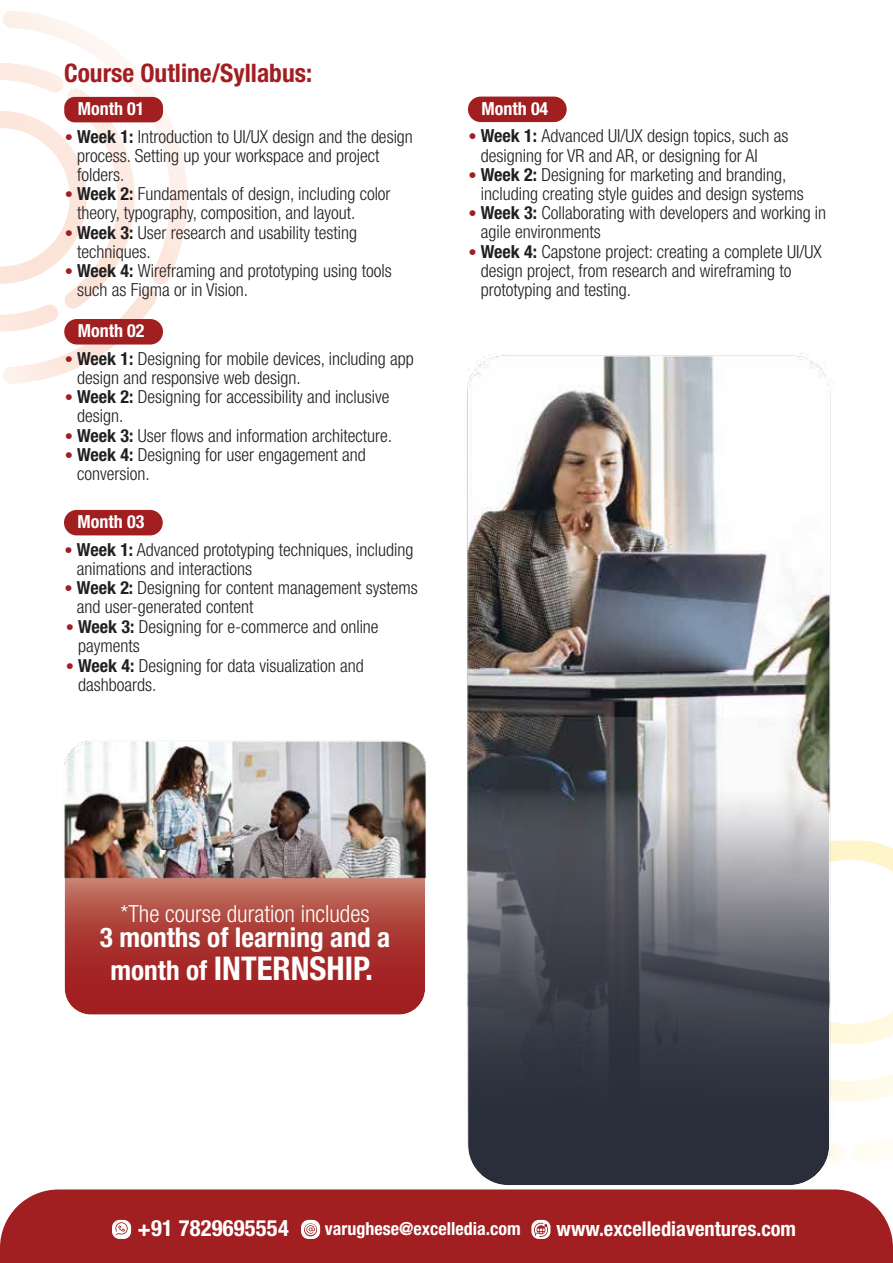
<style>
.page{position:relative;width:893px;height:1263px;background:#fff}
.page>*{position:absolute;margin:0;border:0;box-sizing:border-box;transform-origin:0 0}
.t1{font:700 condensed 32.7px "Helvetica Neue LT Std";color:#fff}
.t2{font:700 condensed 27.3px "Helvetica Neue LT Std";color:#fff}
.t3{font:700 condensed 25.5px "Helvetica Neue LT Std";color:#a11e21}
.t4{font:300 condensed 23.7px "Helvetica Neue LT Std";color:#fff}
.t5{font:700 condensed 22.5px "Helvetica Neue LT Std";letter-spacing:.01em;color:#fff}
.t6{font:700 condensed 20.4px "Helvetica Neue LT Std";color:#fff}
.t7{font:300 condensed 18px/19.2px "Helvetica Neue LT Std";color:#221f20}
.t8{font:700 condensed 18px "Helvetica Neue LT Std";color:#fff}
.s1{font-size:16.5px;color:#a11e21}
.s2{font-weight:700}
.s3{font-size:27.3px}
</style>
<div class="page">
<div style="left:468px;top:97px;width:99px;height:25px;background:#a11e21;border-radius:13px"></div>
<div style="left:0;top:1189px;width:893px;height:74px;background:#a11e21"></div>
<svg style="left:0;top:11px;width:176px;height:373px"></svg>
<svg style="left:65px;top:943px;width:210px;height:72px;background:#a52929"></svg>
<img style="left:64px;top:740px;width:211px;height:203px">
<img style="left:275px;top:118px;width:618px;height:1074px">
<div style="left:64px;top:97px;width:99px;height:25px;background:#a11e21;border-radius:11px"></div>
<div style="left:64px;top:319px;width:99px;height:25px;background:#a11e21;border-radius:13px"></div>
<div style="left:64px;top:510px;width:99px;height:25px;background:#a11e21;border-radius:13px"></div>
<svg style="left:468px;top:717px;width:361px;height:468px;background:#5a5d65"></svg>
<svg style="left:531px;top:1220px;width:19px;height:19px"></svg>
<svg style="left:112px;top:1220px;width:19px;height:19px"></svg>
<svg style="left:301px;top:1220px;width:19px;height:19px"></svg>
<h3 class="t3" style="left:64px;top:57px;width:250px">Course Outline/Syllabus:</h3>
<p class="t8" style="left:78px;top:98px;width:68px">Month 01</p>
<p class="t7" style="left:77px;top:126px;width:337px;text-indent:-12px"><span class="s1">•</span> <span class="s2">Week 1:</span> Introduction to UI/UX design and the design process. Setting up your workspace and project folders.</p>
<p class="t7" style="left:77px;top:184px;width:315px;text-indent:-12px"><span class="s1">•</span> <span class="s2">Week 2:</span> Fundamentals of design, including color theory, typography, composition, and layout.</p>
<p class="t7" style="left:77px;top:222px;width:281px;text-indent:-12px"><span class="s1">•</span> <span class="s2">Week 3:</span> User research and usability testing techniques.</p>
<p class="t7" style="left:77px;top:261px;width:316px;text-indent:-12px"><span class="s1">•</span> <span class="s2">Week 4:</span> Wireframing and prototyping using tools such as Figma or in Vision.</p>
<p class="t8" style="left:78px;top:320px;width:68px">Month 02</p>
<p class="t7" style="left:77px;top:349px;width:338px;text-indent:-12px"><span class="s1">•</span> <span class="s2">Week 1:</span> Designing for mobile devices, including app design and responsive web design.</p>
<p class="t7" style="left:77px;top:387px;width:314px;text-indent:-12px"><span class="s1">•</span> <span class="s2">Week 2:</span> Designing for accessibility and inclusive design.</p>
<p class="t7" style="left:65px;top:425px;width:329px"><span class="s1">•</span> <span class="s2">Week 3:</span> User flows and information architecture.</p>
<p class="t7" style="left:77px;top:445px;width:290px;text-indent:-12px"><span class="s1">•</span> <span class="s2">Week 4:</span> Designing for user engagement and conversion.</p>
<p class="t8" style="left:77px;top:511px;width:68px">Month 03</p>
<p class="t7" style="left:77px;top:539px;width:338px;text-indent:-12px"><span class="s1">•</span> <span class="s2">Week 1:</span> Advanced prototyping techniques, including animations and interactions</p>
<p class="t7" style="left:77px;top:578px;width:342px;text-indent:-12px"><span class="s1">•</span> <span class="s2">Week 2:</span> Designing for content management systems and user-generated content</p>
<p class="t7" style="left:78px;top:617px;width:302px;text-indent:-12px"><span class="s1">•</span> <span class="s2">Week 3:</span> Designing for e-commerce and online payments</p>
<p class="t7" style="left:78px;top:655px;width:287px;text-indent:-12px"><span class="s1">•</span> <span class="s2">Week 4:</span> Designing for data visualization and dashboards.</p>
<p class="t8" style="left:481px;top:97px;width:68px">Month 04</p>
<p class="t7" style="left:481px;top:126px;width:309px;text-indent:-12px"><span class="s1">•</span> <span class="s2">Week 1:</span> Advanced UI/UX design topics, such as designing for VR and AR, or designing for AI</p>
<p class="t7" style="left:481px;top:165px;width:325px;text-indent:-12px"><span class="s1">•</span> <span class="s2">Week 2:</span> Designing for marketing and branding, including creating style guides and design systems</p>
<p class="t7" style="left:481px;top:203px;width:347px;text-indent:-12px"><span class="s1">•</span> <span class="s2">Week 3:</span> Collaborating with developers and working in agile environments</p>
<p class="t7" style="left:481px;top:241px;width:342px;text-indent:-12px"><span class="s1">•</span> <span class="s2">Week 4:</span> Capstone project: creating a complete UI/UX design project, from research and wireframing to prototyping and testing.</p>
<h3 class="t4" style="left:120px;top:900px;width:251px">*The course duration includes</h3>
<h2 class="t2" style="left:100px;top:921px;width:292px">3 months of learning and a</h2>
<h1 class="t1" style="left:111px;top:948px;width:264px"><span class="s3">month of</span> INTERNSHIP.</h1>
<p class="t5" style="left:137px;top:1214px;width:153px">+91 7829695554</p>
<p class="t8" style="left:325px;top:1217px;width:197px">varughese@excelledia.com</p>
<p class="t6" style="left:557px;top:1216px;width:241px">www.excellediaventures.com</p>
</div>
